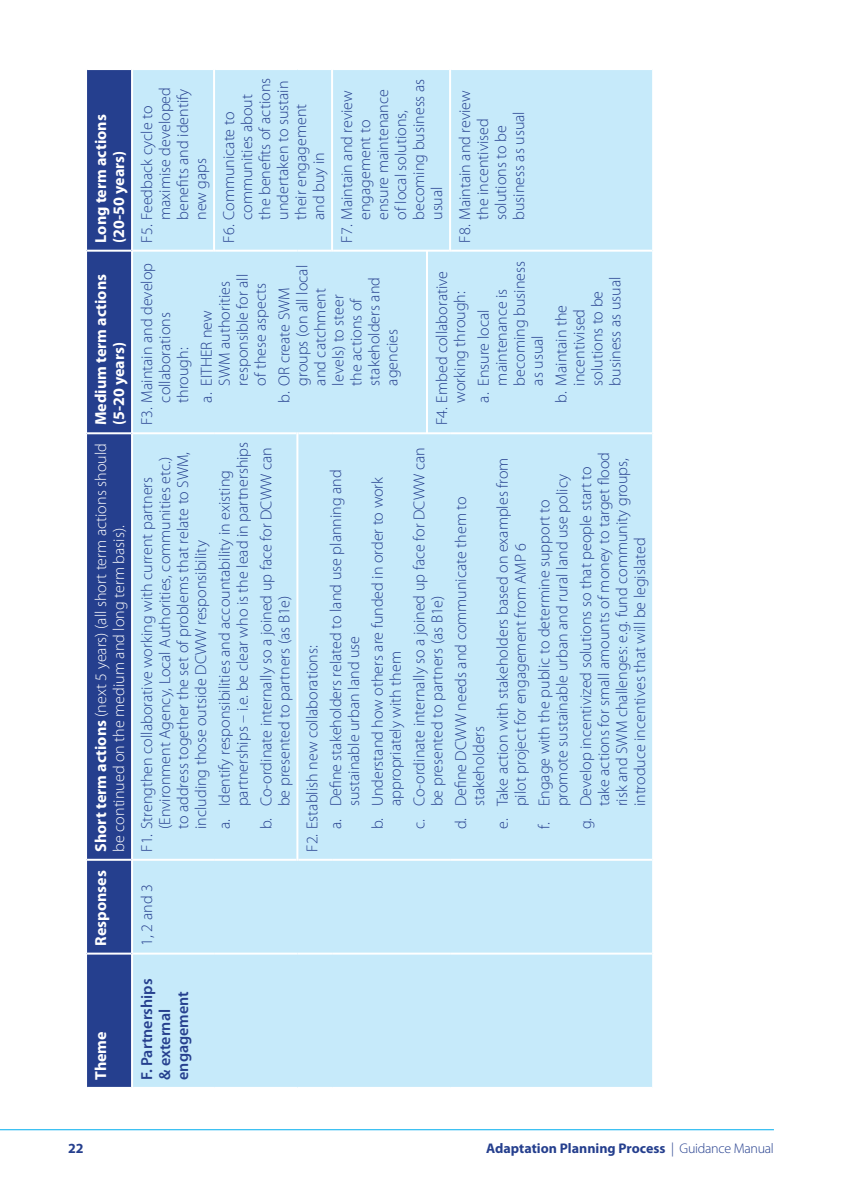
<style>
.page{position:relative;width:842px;height:1191px;background:#fff}
.page>*{position:absolute;margin:0;border:0;box-sizing:border-box;transform-origin:0 0}
.t1{font:300 16px/18px "Myriad Pro";color:#253f8e}
.t2{font:300 16px/18px "Myriad Pro";color:#fff}
.t3{font:700 16px/18px "Myriad Pro";color:#fff}
.t4{font:600 16px/18px "Myriad Pro";color:#253f8e}
.t5{font:700 14px "Myriad Pro";color:#253f8e}
.s1{font-weight:700}
.s2{font-weight:300}
</style>
<div class="page">
<hr style="left:0;top:1129px;width:774px;height:1px;background:#00aeef">
<svg style="left:87px;top:70px;width:44px;height:1017px;background:#27418f"></svg>
<div style="left:133px;top:70px;width:519px;height:1017px;background:#c6eafa"></div>
<hr style="left:87px;top:952px;width:44px;height:2px;background:#fff">
<hr style="left:87px;top:858px;width:44px;height:2px;background:#fff">
<hr style="left:87px;top:432px;width:44px;height:2px;background:#fff">
<hr style="left:87px;top:250px;width:44px;height:2px;background:#fff">
<hr style="left:133px;top:952px;width:81px;height:2px;background:#fff">
<hr style="left:133px;top:858px;width:81px;height:2px;background:#fff">
<hr style="left:133px;top:432px;width:81px;height:2px;background:#fff">
<hr style="left:133px;top:250px;width:80px;height:2px;background:#fff">
<hr style="left:214px;top:952px;width:83px;height:2px;background:#fff">
<hr style="left:214px;top:858px;width:82px;height:2px;background:#fff">
<hr style="left:214px;top:432px;width:82px;height:2px;background:#fff">
<hr style="left:213px;top:68px;width:2px;height:184px;background:#fff">
<hr style="left:215px;top:250px;width:82px;height:2px;background:#fff">
<hr style="left:297px;top:952px;width:35px;height:2px;background:#fff">
<hr style="left:296px;top:432px;width:2px;height:428px;background:#fff">
<hr style="left:298px;top:858px;width:34px;height:2px;background:#fff">
<hr style="left:298px;top:432px;width:34px;height:2px;background:#fff">
<hr style="left:297px;top:250px;width:34px;height:2px;background:#fff">
<hr style="left:332px;top:952px;width:95px;height:2px;background:#fff">
<hr style="left:332px;top:858px;width:95px;height:2px;background:#fff">
<hr style="left:332px;top:432px;width:94px;height:2px;background:#fff">
<hr style="left:331px;top:68px;width:2px;height:184px;background:#fff">
<hr style="left:333px;top:250px;width:93px;height:2px;background:#fff">
<hr style="left:427px;top:952px;width:23px;height:2px;background:#fff">
<hr style="left:427px;top:858px;width:23px;height:2px;background:#fff">
<hr style="left:426px;top:250px;width:2px;height:184px;background:#fff">
<hr style="left:428px;top:432px;width:22px;height:2px;background:#fff">
<hr style="left:428px;top:250px;width:21px;height:2px;background:#fff">
<hr style="left:450px;top:952px;width:202px;height:2px;background:#fff">
<hr style="left:450px;top:858px;width:202px;height:2px;background:#fff">
<hr style="left:450px;top:432px;width:202px;height:2px;background:#fff">
<hr style="left:449px;top:68px;width:2px;height:184px;background:#fff">
<hr style="left:451px;top:250px;width:201px;height:2px;background:#fff">
<p class="t3" style="left:92px;top:243px;width:130px;rotate:-90deg">Long term actions (20-50 years)</p>
<p class="t3" style="left:92px;top:425px;width:153px;rotate:-90deg">Medium term actions (5-20 years)</p>
<p class="t2" style="left:92px;top:851px;width:410px;rotate:-90deg"><span class="s1">Short term actions</span> (next 5 years) (all short term actions should be continued on the medium and long term basis).</p>
<p class="t3" style="left:92px;top:945px;width:77px;rotate:-90deg">Responses</p>
<p class="t1" style="left:138px;top:220px;width:134px;text-indent:-23px;rotate:-90deg">F5. Feedback cycle to maximise developed benefits and identify new gaps</p>
<p class="t1" style="left:220px;top:220px;width:143px;text-indent:-23px;rotate:-90deg">F6. Communicate to communities about the benefits of actions undertaken to sustain their engagement and buy in</p>
<p class="t1" style="left:338px;top:220px;width:143px;text-indent:-23px;rotate:-90deg">F7. Maintain and review engagement to ensure maintenance of local solutions, becoming business as usual</p>
<p class="t1" style="left:433px;top:425px;width:156px;text-align:center;rotate:-90deg">F4. Embed collaborative working through:</p>
<p class="t1" style="left:475px;top:385px;width:126px;text-indent:-17px;rotate:-90deg">a. Ensure local maintenance is becoming business as usual</p>
<p class="t1" style="left:456px;top:220px;width:131px;text-indent:-23px;rotate:-90deg">F8. Maintain and review the incentivised solutions to be business as usual</p>
<p class="t1" style="left:138px;top:402px;width:141px;text-indent:-23px;rotate:-90deg">F3. Maintain and develop collaborations through:</p>
<p class="t1" style="left:198px;top:385px;width:113px;text-indent:-17px;rotate:-90deg">a. EITHER new<br>SWM authorities responsible for all of these aspects</p>
<p class="t1" style="left:275px;top:385px;width:122px;text-indent:-17px;rotate:-90deg">b. OR create SWM groups (on all local and catchment levels) to steer<br>the actions of stakeholders and agencies</p>
<p class="t1" style="left:552px;top:385px;width:110px;text-indent:-17px;rotate:-90deg">b. Maintain the incentivised solutions to be business as usual</p>
<p class="t1" style="left:138px;top:829px;width:379px;text-indent:-23px;rotate:-90deg">F1. Strengthen collaborative working with current partners (Environment Agency, Local Authorities, communities etc.) to address together the set of problems that relate to SWM, including those outside DCWW responsibility</p>
<p class="t1" style="left:216px;top:806px;width:366px;text-indent:-23px;rotate:-90deg">a. Identify responsibilities and accountability in existing partnerships – i.e. be clear who is the lead in partnerships</p>
<p class="t1" style="left:257px;top:806px;width:361px;text-indent:-23px;rotate:-90deg">b. Co-ordinate internally so a joined up face for DCWW can be presented to partners (as B1e)</p>
<p class="t1" style="left:303px;top:851px;width:208px;rotate:-90deg">F2. Establish new collaborations:</p>
<p class="t1" style="left:327px;top:806px;width:338px;text-indent:-23px;rotate:-90deg">a. Define stakeholders related to land use planning and sustainable urban land use</p>
<p class="t1" style="left:369px;top:806px;width:331px;text-indent:-23px;rotate:-90deg">b. Understand how others are funded in order to work appropriately with them</p>
<p class="t1" style="left:410px;top:806px;width:361px;text-indent:-23px;rotate:-90deg">c. Co-ordinate internally so a joined up face for DCWW can be presented to partners (as B1e)</p>
<p class="t1" style="left:452px;top:806px;width:311px;text-indent:-23px;rotate:-90deg">d. Define DCWW needs and communicate them to stakeholders</p>
<p class="t1" style="left:494px;top:806px;width:350px;text-indent:-23px;rotate:-90deg">e. Take action with stakeholders based on examples from pilot project for engagement from AMP 6</p>
<p class="t1" style="left:535px;top:806px;width:334px;text-indent:-23px;rotate:-90deg">f. Engage with the public to determine support to promote sustainable urban and rural land use policy</p>
<p class="t1" style="left:577px;top:806px;width:356px;text-indent:-23px;rotate:-90deg">g. Develop incentivized solutions so that people start to take actions for small amounts of money to target flood risk and SWM challenges: e.g. fund community groups, introduce incentives that will be legislated</p>
<p class="t1" style="left:138px;top:945px;width:63px;rotate:-90deg">1, 2 and 3</p>
<p class="t3" style="left:92px;top:1080px;width:50px;rotate:-90deg">Theme</p>
<p class="t4" style="left:138px;top:1080px;width:103px;rotate:-90deg">F. Partnerships &amp; external engagement</p>
<p class="t5" style="left:68px;top:1140px;width:17px">22</p>
<p class="t5" style="left:486px;top:1140px;width:289px">Adaptation Planning Process <span class="s2">| Guidance Manual</span></p>
</div>
